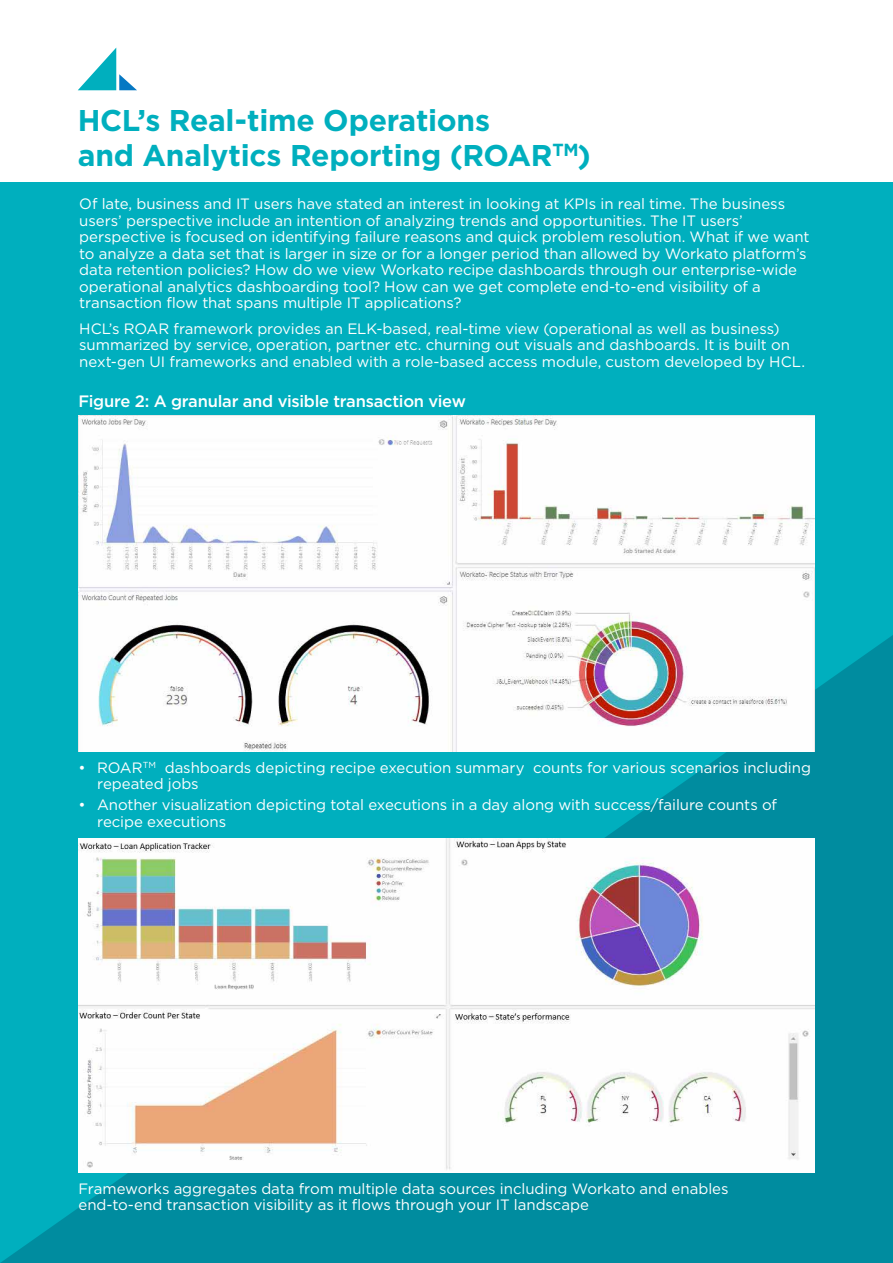
<style>
.page{position:relative;width:893px;height:1263px;background:#fff}
.page>*{position:absolute;margin:0;border:0;box-sizing:border-box;transform-origin:0 0}
.t1{font:700 30px/34.5px "Gotham";letter-spacing:-.01em;color:#00afbe}
.t2{font:500 16.5px "Gotham";letter-spacing:-.015em;color:#fff}
.t3{font:15px/16.5px "Gotham";letter-spacing:-.005em;color:#fff}
</style>
<div class="page">
<div style="left:0;top:182px;width:893px;height:1081px;background:#00afbe"></div>
<svg style="left:0;top:635px;width:893px;height:628px;fill:#008c9f"></svg>
<svg style="left:78px;top:48px;width:59px;height:42px"></svg>
<img style="left:78px;top:838px;width:736px;height:334px">
<img style="left:78px;top:416px;width:736px;height:335px">
<h1 class="t1" style="left:78px;top:103px;width:515px">HCL’s Real-time Operations<br>and Analytics Reporting (ROAR<sup>TM</sup>)</h1>
<p class="t3" style="left:79px;top:195px;width:732px">Of late, business and IT users have stated an interest in looking at KPIs in real time. The business users’ perspective include an intention of analyzing trends and opportunities. The IT users’ perspective is focused on identifying failure reasons and quick problem resolution. What if we want to analyze a data set that is larger in size or for a longer period than allowed by Workato platform’s data retention policies? How do we view Workato recipe dashboards through our enterprise-wide operational analytics dashboarding tool? How can we get complete end-to-end visibility of a transaction flow that spans multiple IT applications?</p>
<p class="t3" style="left:79px;top:320px;width:727px">HCL’s ROAR framework provides an ELK-based, real-time view (operational as well as business) summarized by service, operation, partner etc. churning out visuals and dashboards. It is built on next-gen UI frameworks and enabled with a role-based access module, custom developed by HCL.</p>
<p class="t2" style="left:78px;top:390px;width:389px">Figure 2: A granular and visible transaction view</p>
<p class="t3" style="left:97px;top:759px;width:715px;text-indent:-19px">• ROAR<sup>TM</sup> dashboards depicting recipe execution summary counts for various scenarios including repeated jobs</p>
<p class="t3" style="left:97px;top:796px;width:681px;text-indent:-19px">• Another visualization depicting total executions in a day along with success/failure counts of recipe executions</p>
<p class="t3" style="left:78px;top:1180px;width:651px">Frameworks aggregates data from multiple data sources including Workato and enables end-to-end transaction visibility as it flows through your IT landscape</p>
</div>
